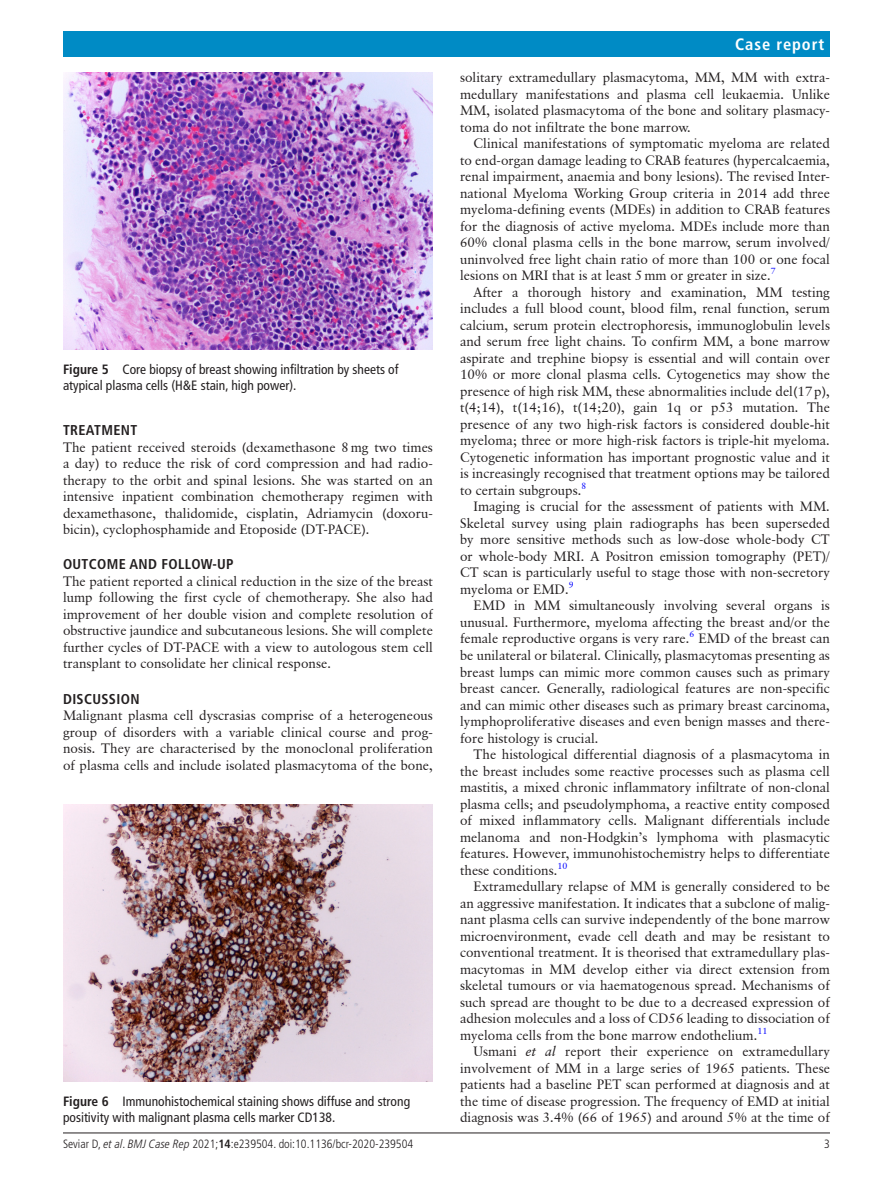
<style>
.page{position:relative;width:893px;height:1191px;background:#fff}
.page>*{position:absolute;margin:0;border:0;box-sizing:border-box;transform-origin:0 0}
.t1{font:700 condensed 16.5px "Frutiger LT Pro";letter-spacing:.055em;color:#fff}
.t2{font:700 condensed 14.25px "Frutiger LT Pro";letter-spacing:.025em;color:#231f20}
.t3{font:13.5px/16.5px "Classical Garamond BT";color:#231f20;text-align:justify}
.t4{font:condensed 13.5px/16.5px "Frutiger LT Pro";color:#231f20}
.t5{font:300 condensed 12px "Frutiger LT Pro";color:#231f20}
.s1{font-weight:700}
.s2{font-family:"Times New Roman"}
.s3{font-style:italic}
</style>
<div class="page">
<hr style="left:63px;top:1132px;width:767px;height:1px;background:#231f20">
<div style="left:63px;top:31px;width:767px;height:25px;background:#008bc5"></div>
<img style="left:63px;top:72px;width:370px;height:277px">
<img style="left:63px;top:804px;width:370px;height:277px">
<p class="t4" style="left:63px;top:361px;width:337px"><span class="s1">Figure 5</span> Core biopsy of breast showing infiltration by sheets of atypical plasma cells (H&amp;E stain, high power).</p>
<p class="t2" style="left:63px;top:422px;width:76px">TREATMENT</p>
<p class="t3" style="left:63px;top:438px;width:371px">The patient received steroids (dexamethasone 8mg two times a day) to reduce the risk of cord compression and had radio&shy;therapy to the orbit and spinal lesions. She was started on an intensive inpatient combination chemotherapy regimen with dexamethasone, thalidomide, cisplatin, Adriamycin (doxoru&shy;bicin), cyclophosphamide and Etoposide (DT-PACE).</p>
<p class="t2" style="left:63px;top:556px;width:172px">OUTCOME AND FOLLOW-UP</p>
<p class="t3" style="left:63px;top:573px;width:371px">The patient reported a clinical reduction in the size of the breast lump following the first cycle of chemotherapy. She also had improvement of her double vision and complete resolution of obstructive jaundice and subcutaneous lesions. She will complete further cycles of DT-PACE with a view to autologous stem cell transplant to consolidate her clinical response.</p>
<p class="t2" style="left:63px;top:690px;width:78px">DISCUSSION</p>
<p class="t3" style="left:63px;top:707px;width:371px">Malignant plasma cell dyscrasias comprise of a heterogeneous group of disorders with a variable clinical course and prog&shy;nosis. They are characterised by the monoclonal proliferation of plasma cells and include isolated plasmacytoma of the bone,</p>
<p class="t4" style="left:63px;top:1092px;width:349px"><span class="s1">Figure 6</span> Immunohistochemical staining shows diffuse and strong positivity with malignant plasma cells marker CD138.</p>
<p class="t1" style="left:735px;top:34px;width:91px">Case report</p>
<p class="t3" style="left:460px;top:69px;width:371px">solitary extramedullary plasmacytoma, MM, MM with extra&shy;medullary manifestations and plasma cell leukaemia. Unlike MM, isolated plasmacytoma of the bone and solitary plasmacy&shy;toma do not infiltrate the bone marrow.</p>
<p class="t3" style="left:460px;top:135px;width:371px;text-indent:14px">Clinical manifestations of symptomatic myeloma are related to end-organ damage leading to CRAB features (hypercalcaemia, renal impairment, anaemia and bony lesions). The revised Inter&shy;national Myeloma Working Group criteria in 2014 add three myeloma-defining events (MDEs) in addition to CRAB features for the diagnosis of active myeloma. MDEs include more than 60% clonal plasma cells in the bone marrow, serum involved/ uninvolved free light chain ratio of more than 100 or one focal lesions on MRI that is at least 5mm or greater in size.<sup>7</sup></p>
<p class="t3" style="left:460px;top:284px;width:371px;text-indent:14px">After a thorough history and examination, MM testing includes a full blood count, blood film, renal function, serum calcium, serum protein electrophoresis, immunoglobulin levels and serum free light chains. To confirm MM, a bone marrow aspirate and trephine biopsy is essential and will contain over 10% or more clonal plasma cells. Cytogenetics may show the presence of high risk MM, these abnormalities include del(17p), t(4;14), t(14;16), t(14;20), gain 1q or p53 mutation. The presence of any two high-risk factors is considered double<span class="s2">‐</span>hit myeloma; three or more high-risk factors is triple<span class="s2">‐</span>hit myeloma.<br>Cytogenetic information has important prognostic value and it is increasingly recognised that treatment options may be tailored to certain subgroups.<sup>8</sup></p>
<p class="t3" style="left:460px;top:498px;width:371px;text-indent:14px">Imaging is crucial for the assessment of patients with MM.<br>Skeletal survey using plain radiographs has been superseded by more sensitive methods such as low-dose whole-body CT or whole-body MRI. A Positron emission tomography (PET)/ CT scan is particularly useful to stage those with non-secretory myeloma or EMD.<sup>9</sup></p>
<p class="t3" style="left:460px;top:597px;width:371px;text-indent:14px">EMD in MM simultaneously involving several organs is unusual. Furthermore, myeloma affecting the breast and/or the female reproductive organs is very rare.<sup>6</sup> EMD of the breast can be unilateral or bilateral. Clinically, plasmacytomas presenting as breast lumps can mimic more common causes such as primary breast cancer. Generally, radiological features are non-specific and can mimic other diseases such as primary breast carcinoma, lymphoproliferative diseases and even benign masses and there&shy;fore histology is crucial.</p>
<p class="t3" style="left:460px;top:746px;width:371px;text-indent:14px">The histological differential diagnosis of a plasmacytoma in the breast includes some reactive processes such as plasma cell mastitis, a mixed chronic inflammatory infiltrate of non-clonal plasma cells; and pseudolymphoma, a reactive entity composed of mixed inflammatory cells. Malignant differentials include melanoma and non-Hodgkin’s lymphoma with plasmacytic features. However, immunohistochemistry helps to differentiate these conditions.<sup>10</sup></p>
<p class="t3" style="left:460px;top:878px;width:371px;text-indent:14px">Extramedullary relapse of MM is generally considered to be an aggressive manifestation. It indicates that a subclone of malig&shy;nant plasma cells can survive independently of the bone marrow microenvironment, evade cell death and may be resistant to conventional treatment. It is theorised that extramedullary plas&shy;macytomas in MM develop either via direct extension from skeletal tumours or via haematogenous spread. Mechanisms of such spread are thought to be due to a decreased expression of adhesion molecules and a loss of CD56 leading to dissociation of myeloma cells from the bone marrow endothelium.<sup>11</sup></p>
<p class="t3" style="left:460px;top:1043px;width:371px;text-indent:14px">Usmani <span class="s3">et al</span> report their experience on extramedullary involvement of MM in a large series of 1965 patients. These patients had a baseline PET scan performed at diagnosis and at the time of disease progression. The frequency of EMD at initial diagnosis was 3.4% (66 of 1965) and around 5% at the time of</p>
<p class="t5" style="left:63px;top:1136px;width:352px">Seviar D, <span class="s3">et al</span>. <span class="s3">BMJ Case Rep</span> 2021;<span class="s1">14</span>:e239504. doi:10.1136/bcr-2020-239504</p>
<p class="t5" style="left:824px;top:1136px;width:7px">3</p>
</div>
